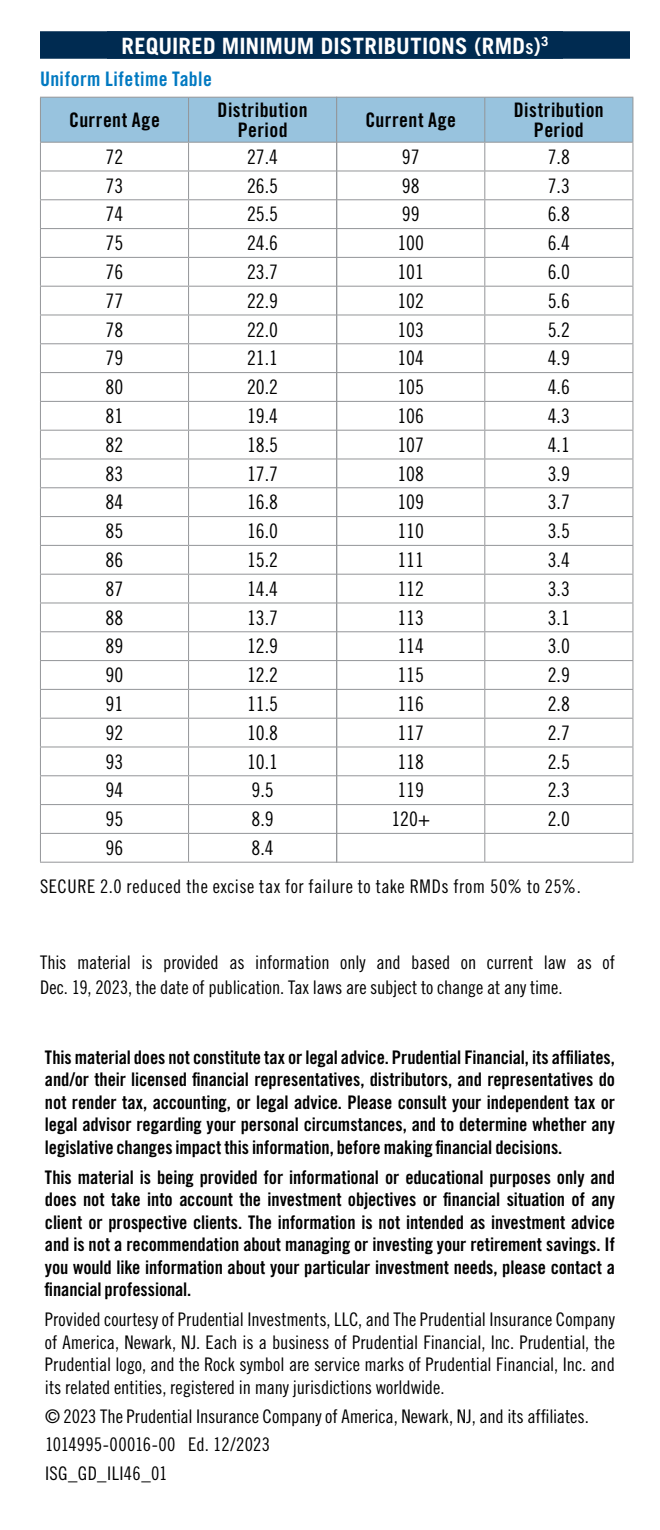
<style>
.page{position:relative;width:660px;height:1530px;background:#fff}
.page>*{position:absolute;margin:0;border:0;box-sizing:border-box;transform-origin:0 0}
.t1{font:700 22.5px "Trade Gothic LT Std";letter-spacing:.01em;color:#fff}
.Table_Text{font:20px "Trade Gothic LT Std Cn 18";color:#000}
.Table_Sub{font:20px/20px "Trade Gothic LT Std Bd Cn 20";letter-spacing:.025em;color:#000;text-align:center}
.H3_-_light_blue_text_subheads{font:20px "Trade Gothic LT Std Bd Cn 20";letter-spacing:.02em;color:#0079c1}
.F_Footnote{font:18.75px/22.5px "Trade Gothic LT Std Bd Cn 20";letter-spacing:-.005em;color:#000;text-align:justify}
.F_Footnote-2{font:18.75px/22.5px "Trade Gothic LT Std Cn 18";letter-spacing:-.005em;color:#000}
.F_Footnote-3{font:18.75px "Trade Gothic LT Std Cn 18";letter-spacing:.03em;color:#000}
.F_Footnote-4{font:18.75px "Trade Gothic LT Std Cn 18";letter-spacing:.02em;color:#000}
.s1{font-size:15px}
</style>
<div class="page">
<div style="left:40px;top:31px;width:590px;height:28px;background:#002b51"></div>
<hr style="left:40px;top:862px;width:149px;height:1px;background:#939598">
<hr style="left:189px;top:862px;width:148px;height:1px;background:#939598">
<svg style="left:40px;top:97px;width:594px;height:765px"></svg>
<hr style="left:336px;top:862px;width:149px;height:1px;background:#939598">
<hr style="left:485px;top:862px;width:148px;height:1px;background:#939598">
<p class="t1" style="left:121px;top:32px;width:429px">REQUIRED MINIMUM DISTRIBUTIONS (RMD<span class="s1">S</span>)<sup>3</sup></p>
<h3 class="H3_-_light_blue_text_subheads" style="left:40px;top:67px;width:173px">Uniform Lifetime Table</h3>
<p class="Table_Sub" style="left:69px;top:110px;width:92px">Current Age</p>
<p class="Table_Sub" style="left:218px;top:100px;width:91px">Distribution<br>Period</p>
<p class="Table_Text" style="left:106px;top:145px;width:19px">72</p>
<p class="Table_Text" style="left:247px;top:145px;width:33px">27.4</p>
<p class="Table_Text" style="left:106px;top:174px;width:19px">73</p>
<p class="Table_Text" style="left:247px;top:174px;width:33px">26.5</p>
<p class="Table_Text" style="left:106px;top:202px;width:19px">74</p>
<p class="Table_Text" style="left:247px;top:202px;width:33px">25.5</p>
<p class="Table_Text" style="left:106px;top:231px;width:19px">75</p>
<p class="Table_Text" style="left:247px;top:231px;width:33px">24.6</p>
<p class="Table_Text" style="left:106px;top:260px;width:19px">76</p>
<p class="Table_Text" style="left:247px;top:260px;width:33px">23.7</p>
<p class="Table_Text" style="left:106px;top:289px;width:19px">77</p>
<p class="Table_Text" style="left:247px;top:289px;width:33px">22.9</p>
<p class="Table_Text" style="left:106px;top:318px;width:19px">78</p>
<p class="Table_Text" style="left:247px;top:318px;width:33px">22.0</p>
<p class="Table_Text" style="left:106px;top:346px;width:19px">79</p>
<p class="Table_Text" style="left:247px;top:346px;width:33px">21.1</p>
<p class="Table_Text" style="left:106px;top:375px;width:19px">80</p>
<p class="Table_Text" style="left:247px;top:375px;width:33px">20.2</p>
<p class="Table_Text" style="left:106px;top:404px;width:19px">81</p>
<p class="Table_Text" style="left:247px;top:404px;width:33px">19.4</p>
<p class="Table_Text" style="left:106px;top:433px;width:19px">82</p>
<p class="Table_Text" style="left:247px;top:433px;width:33px">18.5</p>
<p class="Table_Text" style="left:106px;top:462px;width:19px">83</p>
<p class="Table_Text" style="left:247px;top:462px;width:33px">17.7</p>
<p class="Table_Text" style="left:106px;top:490px;width:19px">84</p>
<p class="Table_Text" style="left:247px;top:490px;width:33px">16.8</p>
<p class="Table_Text" style="left:106px;top:519px;width:19px">85</p>
<p class="Table_Text" style="left:247px;top:519px;width:33px">16.0</p>
<p class="Table_Text" style="left:106px;top:548px;width:19px">86</p>
<p class="Table_Text" style="left:247px;top:548px;width:33px">15.2</p>
<p class="Table_Text" style="left:106px;top:577px;width:19px">87</p>
<p class="Table_Text" style="left:247px;top:577px;width:33px">14.4</p>
<p class="Table_Text" style="left:106px;top:606px;width:19px">88</p>
<p class="Table_Text" style="left:247px;top:606px;width:33px">13.7</p>
<p class="Table_Text" style="left:106px;top:634px;width:19px">89</p>
<p class="Table_Text" style="left:247px;top:634px;width:33px">12.9</p>
<p class="Table_Text" style="left:106px;top:663px;width:19px">90</p>
<p class="Table_Text" style="left:247px;top:663px;width:33px">12.2</p>
<p class="Table_Text" style="left:106px;top:692px;width:19px">91</p>
<p class="Table_Text" style="left:247px;top:692px;width:33px">11.5</p>
<p class="Table_Text" style="left:106px;top:721px;width:19px">92</p>
<p class="Table_Text" style="left:247px;top:721px;width:33px">10.8</p>
<p class="Table_Text" style="left:106px;top:750px;width:19px">93</p>
<p class="Table_Text" style="left:247px;top:750px;width:33px">10.1</p>
<p class="Table_Text" style="left:106px;top:778px;width:19px">94</p>
<p class="Table_Text" style="left:252px;top:778px;width:24px">9.5</p>
<p class="Table_Text" style="left:106px;top:807px;width:19px">95</p>
<p class="Table_Text" style="left:252px;top:807px;width:24px">8.9</p>
<p class="Table_Text" style="left:106px;top:836px;width:19px">96</p>
<p class="Table_Text" style="left:252px;top:836px;width:24px">8.4</p>
<p class="Table_Sub" style="left:365px;top:110px;width:92px">Current Age</p>
<p class="Table_Sub" style="left:514px;top:100px;width:91px">Distribution<br>Period</p>
<p class="Table_Text" style="left:402px;top:145px;width:19px">97</p>
<p class="Table_Text" style="left:548px;top:145px;width:24px">7.8</p>
<p class="Table_Text" style="left:402px;top:174px;width:19px">98</p>
<p class="Table_Text" style="left:548px;top:174px;width:24px">7.3</p>
<p class="Table_Text" style="left:402px;top:202px;width:19px">99</p>
<p class="Table_Text" style="left:548px;top:202px;width:24px">6.8</p>
<p class="Table_Text" style="left:397px;top:231px;width:28px">100</p>
<p class="Table_Text" style="left:548px;top:231px;width:24px">6.4</p>
<p class="Table_Text" style="left:397px;top:260px;width:28px">101</p>
<p class="Table_Text" style="left:548px;top:260px;width:24px">6.0</p>
<p class="Table_Text" style="left:397px;top:289px;width:28px">102</p>
<p class="Table_Text" style="left:548px;top:289px;width:24px">5.6</p>
<p class="Table_Text" style="left:397px;top:318px;width:28px">103</p>
<p class="Table_Text" style="left:548px;top:318px;width:24px">5.2</p>
<p class="Table_Text" style="left:397px;top:346px;width:28px">104</p>
<p class="Table_Text" style="left:548px;top:346px;width:24px">4.9</p>
<p class="Table_Text" style="left:397px;top:375px;width:28px">105</p>
<p class="Table_Text" style="left:548px;top:375px;width:24px">4.6</p>
<p class="Table_Text" style="left:397px;top:404px;width:28px">106</p>
<p class="Table_Text" style="left:548px;top:404px;width:24px">4.3</p>
<p class="Table_Text" style="left:397px;top:433px;width:28px">107</p>
<p class="Table_Text" style="left:548px;top:433px;width:24px">4.1</p>
<p class="Table_Text" style="left:397px;top:462px;width:28px">108</p>
<p class="Table_Text" style="left:548px;top:462px;width:24px">3.9</p>
<p class="Table_Text" style="left:397px;top:490px;width:28px">109</p>
<p class="Table_Text" style="left:548px;top:490px;width:24px">3.7</p>
<p class="Table_Text" style="left:397px;top:519px;width:28px">110</p>
<p class="Table_Text" style="left:548px;top:519px;width:24px">3.5</p>
<p class="Table_Text" style="left:397px;top:548px;width:28px">111</p>
<p class="Table_Text" style="left:548px;top:548px;width:24px">3.4</p>
<p class="Table_Text" style="left:397px;top:577px;width:28px">112</p>
<p class="Table_Text" style="left:548px;top:577px;width:24px">3.3</p>
<p class="Table_Text" style="left:397px;top:606px;width:28px">113</p>
<p class="Table_Text" style="left:548px;top:606px;width:24px">3.1</p>
<p class="Table_Text" style="left:397px;top:634px;width:28px">114</p>
<p class="Table_Text" style="left:548px;top:634px;width:24px">3.0</p>
<p class="Table_Text" style="left:397px;top:663px;width:28px">115</p>
<p class="Table_Text" style="left:548px;top:663px;width:24px">2.9</p>
<p class="Table_Text" style="left:397px;top:692px;width:28px">116</p>
<p class="Table_Text" style="left:548px;top:692px;width:24px">2.8</p>
<p class="Table_Text" style="left:397px;top:721px;width:28px">117</p>
<p class="Table_Text" style="left:548px;top:721px;width:24px">2.7</p>
<p class="Table_Text" style="left:397px;top:750px;width:28px">118</p>
<p class="Table_Text" style="left:548px;top:750px;width:24px">2.5</p>
<p class="Table_Text" style="left:397px;top:778px;width:28px">119</p>
<p class="Table_Text" style="left:548px;top:778px;width:24px">2.3</p>
<p class="Table_Text" style="left:391px;top:807px;width:40px">120+</p>
<p class="Table_Text" style="left:548px;top:807px;width:24px">2.0</p>
<p class="F_Footnote-3" style="left:40px;top:875px;width:542px">SECURE 2.0 reduced the excise tax for failure to take RMDs from 50% to 25%.</p>
<p class="F_Footnote-2" style="left:40px;top:950px;width:577px;line-height:25px">This material is provided as information only and based on current law as of<br>Dec. 19, 2023, the date of publication. Tax laws are subject to change at any time.</p>
<p class="F_Footnote" style="left:45px;top:1046px;width:572px">This material does not constitute tax or legal advice. Prudential Financial, its affiliates, and/or their licensed financial representatives, distributors, and representatives do not render tax, accounting, or legal advice. Please consult your independent tax or legal advisor regarding your personal circumstances, and to determine whether any legislative changes impact this information, before making financial decisions.</p>
<p class="F_Footnote" style="left:45px;top:1166px;width:572px">This material is being provided for informational or educational purposes only and does not take into account the investment objectives or financial situation of any client or prospective clients. The information is not intended as investment advice and is not a recommendation about managing or investing your retirement savings. If you would like information about your particular investment needs, please contact a financial professional.</p>
<p class="F_Footnote-2" style="left:45px;top:1308px;width:572px;text-align:justify">Provided courtesy of Prudential Investments, LLC, and The Prudential Insurance Company of America, Newark, NJ. Each is a business of Prudential Financial, Inc. Prudential, the Prudential logo, and the Rock symbol are service marks of Prudential Financial, Inc. and its related entities, registered in many jurisdictions worldwide.</p>
<p class="F_Footnote-2" style="left:45px;top:1404px;width:545px">© 2023 The Prudential Insurance Company of America, Newark, NJ, and its affiliates.</p>
<p class="F_Footnote-2" style="left:45px;top:1433px;width:227px">1014995-00016-00 Ed. 12/2023</p>
<p class="F_Footnote-4" style="left:45px;top:1462px;width:124px">ISG_GD_ILI46_01</p>
</div>
